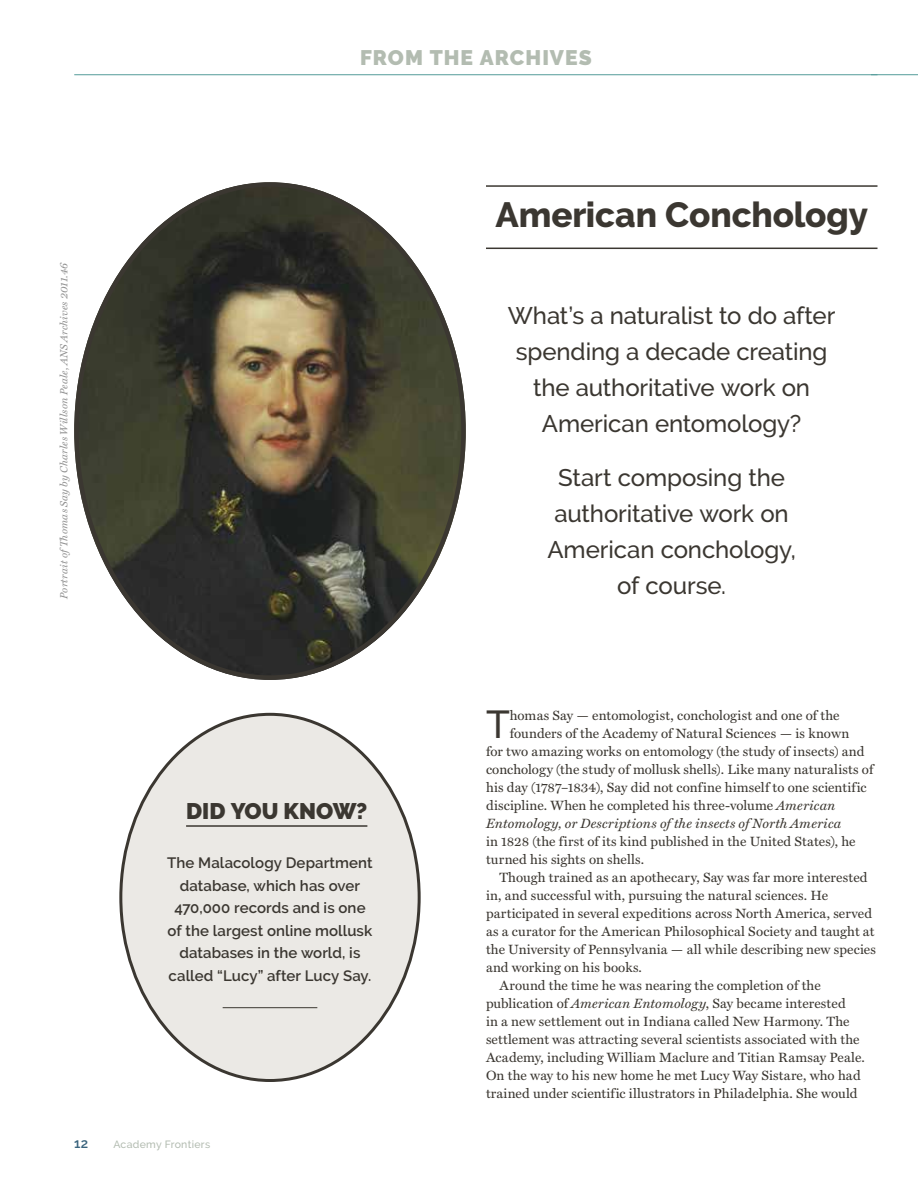
<style>
.page{position:relative;width:918px;height:1188px;background:#fff}
.page>*{position:absolute;margin:0;border:0;box-sizing:border-box;transform-origin:0 0}
.t1{font:500 38.85px "Raleway";color:#3b3731}
.t2{font:800 34.95px "Raleway";letter-spacing:-.005em;color:#3b3731}
.t3{font:500 24px/36px "Raleway";letter-spacing:-.005em;color:#3b3731;text-align:center}
.t4{font:900 22.5px "Raleway";color:#3b3731}
.t5{font:900 21px "Raleway";letter-spacing:.045em;color:#b3bcb1}
.t6{font:600 15px/22.5px "Raleway";letter-spacing:.005em;color:#3b3731;text-align:center}
.t7{font:13.5px/18px "Miller Text Roman";letter-spacing:.01em;color:#3b3731}
.t8{font:italic 13.5px "Miller Text";letter-spacing:.015em;color:#3b3731}
.t9{font:600 13.5px "Raleway";color:#3a647d}
.t10{font:italic 10.5px "Miller Text";letter-spacing:.02em;color:#919191}
.t11{font:500 10.5px "Raleway";letter-spacing:.025em;color:#b3bcb1}
.s1{font-family:"Miller Text";font-style:italic}
</style>
<div class="page">
<hr style="left:74px;top:74px;width:804px;height:1px;background:#549c99">
<hr style="left:871px;top:74px;width:47px;height:1px;background:#549c99">
<img style="left:74px;top:182px;width:392px;height:498px">
<hr style="left:486px;top:185px;width:392px;height:2px;background:#3b3731">
<hr style="left:486px;top:248px;width:392px;height:1px;background:#3b3731">
<div style="left:121px;top:714px;width:298px;height:367px;background:#ebe9e5;border-radius:50%"></div>
<hr style="left:186px;top:825px;width:181px;height:2px;background:#3b3731">
<hr style="left:223px;top:1007px;width:94px;height:1px;background:#3b3731">
<h3 class="t5" style="left:360px;top:45px;width:233px">FROM THE ARCHIVES</h3>
<p class="t10" style="left:58px;top:599px;width:338px;rotate:-90deg">Portrait of Thomas Say by Charles Willson Peale, ANS Archives 2011.46</p>
<h3 class="t4" style="left:186px;top:798px;width:183px">DID YOU KNOW?</h3>
<p class="t6" style="left:167px;top:852px;width:207px">The Malacology Department database, which has over<br>470,000 records and is one of the largest online mollusk databases in the world, is called “Lucy” after Lucy Say.</p>
<p class="t9" style="left:74px;top:1135px;width:16px">12</p>
<p class="t11" style="left:113px;top:1138px;width:98px">Academy Frontiers</p>
<h2 class="t2" style="left:495px;top:195px;width:374px">American Conchology</h2>
<h3 class="t3" style="left:508px;top:298px;width:329px">What’s a naturalist to do after spending a decade creating the authoritative work on<br>American entomology?</h3>
<h3 class="t3" style="left:547px;top:460px;width:250px">Start composing the authoritative work on<br>American conchology, of course.</h3>
<h1 class="t1" style="left:486px;top:702px;width:25px">T</h1>
<p class="t7" style="left:510px;top:706px;width:331px">homas Say — entomologist, conchologist and one of the</p>
<p class="t7" style="left:510px;top:724px;width:341px">founders of the Academy of Natural Sciences — is known</p>
<p class="t7" style="left:486px;top:742px;width:380px">for two amazing works on entomology (the study of insects) and</p>
<p class="t7" style="left:486px;top:760px;width:389px">conchology (the study of mollusk shells). Like many naturalists of</p>
<p class="t7" style="left:486px;top:778px;width:382px">his day (1787–1834), Say did not confine himself to one scientific</p>
<p class="t7" style="left:486px;top:796px;width:351px">discipline. When he completed his three-volume <span class="s1">American</span></p>
<p class="t8" style="left:486px;top:815px;width:357px">Entomology, or Descriptions of the insects of North America</p>
<p class="t7" style="left:486px;top:832px;width:371px">in 1828 (the first of its kind published in the United States), he turned his sights on shells.</p>
<p class="t7" style="left:500px;top:868px;width:370px">Though trained as an apothecary, Say was far more interested</p>
<p class="t7" style="left:486px;top:886px;width:344px">in, and successful with, pursuing the natural sciences. He</p>
<p class="t7" style="left:486px;top:904px;width:388px">participated in several expeditions across North America, served</p>
<p class="t7" style="left:486px;top:922px;width:390px">as a curator for the American Philosophical Society and taught at</p>
<p class="t7" style="left:486px;top:940px;width:392px">the University of Pennsylvania — all while describing new species</p>
<p class="t7" style="left:486px;top:958px;width:158px">and working on his books.</p>
<p class="t7" style="left:500px;top:976px;width:323px">Around the time he was nearing the completion of the</p>
<p class="t7" style="left:486px;top:994px;width:361px">publication of <span class="s1">American Entomology</span>, Say became interested</p>
<p class="t7" style="left:486px;top:1012px;width:365px">in a new settlement out in Indiana called New Harmony. The</p>
<p class="t7" style="left:486px;top:1030px;width:375px">settlement was attracting several scientists associated with the</p>
<p class="t7" style="left:486px;top:1048px;width:380px">Academy, including William Maclure and Titian Ramsay Peale.</p>
<p class="t7" style="left:486px;top:1066px;width:376px">On the way to his new home he met Lucy Way Sistare, who had</p>
<p class="t7" style="left:486px;top:1084px;width:373px">trained under scientific illustrators in Philadelphia. She would</p>
</div>
